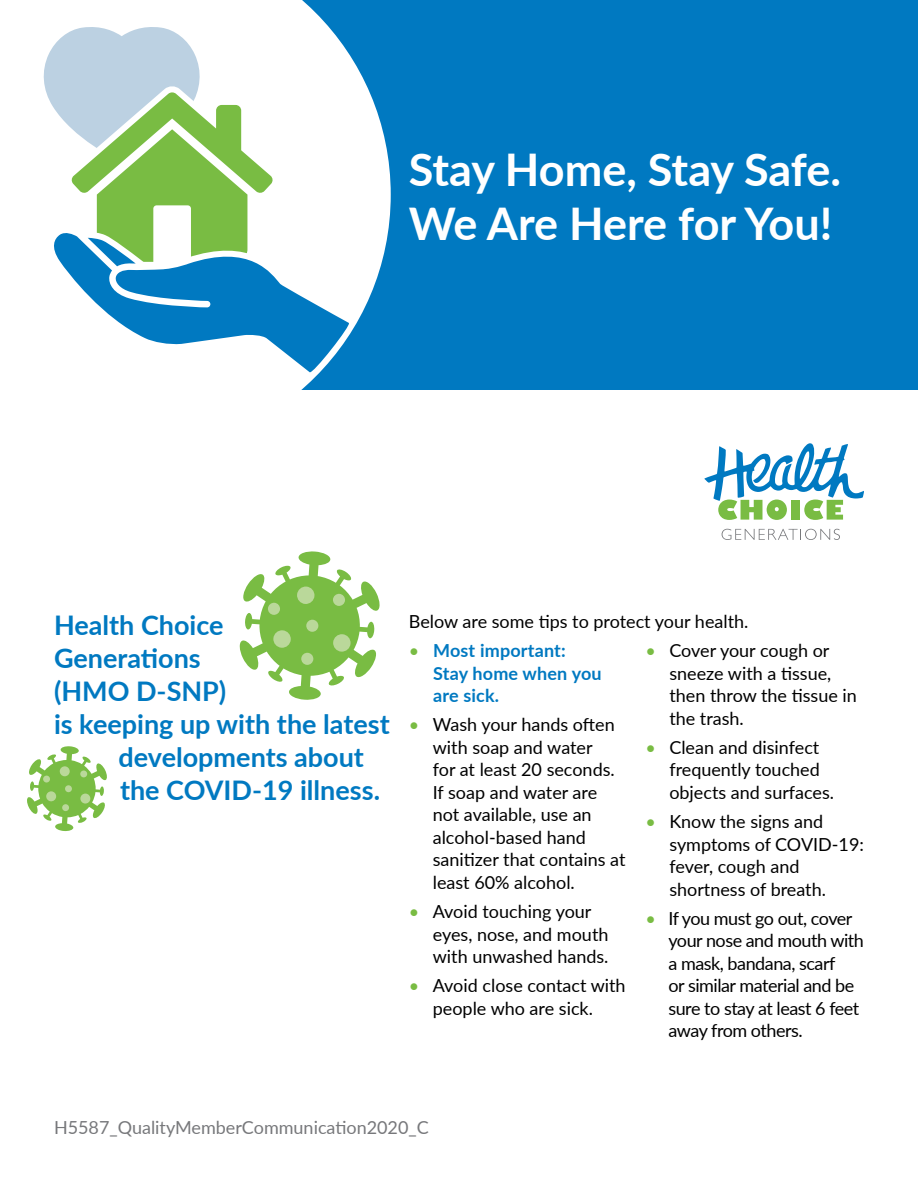
<style>
.page{position:relative;width:918px;height:1188px;background:#fff}
.page>*{position:absolute;margin:0;border:0;box-sizing:border-box;transform-origin:0 0}
.t1{font:700 45px "Lato";letter-spacing:-.015em;color:#fff}
.t2{font:700 27px "Lato";color:#0079c1}
.t3{font:18px/22.5px "Lato";color:#000}
.t4{font:18px/22.5px "Lato";letter-spacing:-.025em;color:#000}
.t5{font:18px "Lato";color:#77787b}
.t6{font:700 18px/22.5px "Lato";letter-spacing:.01em;color:#0079c1}
.s1{font-weight:400;color:#79bc43}
.s2{color:#79bc43}
</style>
<div class="page">
<div style="left:0;top:0;width:918px;height:389px;background:#0079c1"></div>
<svg style="left:0;top:0;width:391px;height:390px;fill:#fff"></svg>
<svg style="left:704px;top:443px;width:160px;height:77px"></svg>
<svg style="left:722px;top:529px;width:118px;height:11px"></svg>
<svg style="left:38px;top:227px;width:313px;height:157px;background:#e3f0f8"></svg>
<svg style="left:41px;top:25px;width:311px;height:350px"></svg>
<svg style="left:239px;top:551px;width:141px;height:149px"></svg>
<div style="left:297px;top:586px;width:18px;height:18px;background:#bad89a;border-radius:50%"></div>
<div style="left:333px;top:594px;width:12px;height:12px;background:#bad89a;border-radius:50%"></div>
<div style="left:301px;top:653px;width:13px;height:12px;background:#bad89a;border-radius:50%"></div>
<div style="left:306px;top:619px;width:13px;height:13px;background:#bad89a;border-radius:50%"></div>
<div style="left:268px;top:603px;width:12px;height:12px;background:#bad89a;border-radius:50%"></div>
<div style="left:273px;top:630px;width:18px;height:18px;background:#bad89a;border-radius:50%"></div>
<div style="left:333px;top:634px;width:18px;height:18px;background:#bad89a;border-radius:50%"></div>
<svg style="left:27px;top:746px;width:80px;height:85px"></svg>
<div style="left:60px;top:766px;width:10px;height:10px;background:#bad89a;border-radius:50%"></div>
<div style="left:80px;top:770px;width:7px;height:8px;background:#bad89a;border-radius:50%"></div>
<div style="left:62px;top:804px;width:7px;height:7px;background:#bad89a;border-radius:50%"></div>
<div style="left:65px;top:785px;width:7px;height:7px;background:#bad89a;border-radius:50%"></div>
<div style="left:43px;top:775px;width:7px;height:8px;background:#bad89a;border-radius:50%"></div>
<div style="left:46px;top:791px;width:10px;height:11px;background:#bad89a;border-radius:50%"></div>
<div style="left:80px;top:793px;width:11px;height:11px;background:#bad89a;border-radius:50%"></div>
<p class="t1" style="left:409px;top:136px;width:434px">Stay Home, Stay Safe.</p>
<p class="t1" style="left:409px;top:190px;width:425px">We Are Here for You!</p>
<p class="t2" style="left:54px;top:606px;width:171px">Health Choice</p>
<p class="t2" style="left:54px;top:639px;width:148px">Generations</p>
<p class="t2" style="left:54px;top:672px;width:174px">(HMO D-SNP)</p>
<p class="t2" style="left:54px;top:705px;width:337px">is keeping up with the latest</p>
<p class="t2" style="left:119px;top:738px;width:247px">developments about</p>
<p class="t2" style="left:120px;top:771px;width:262px">the COVID-19 illness.</p>
<p class="t3" style="left:409px;top:609px;width:341px">Below are some tips to protect your health.</p>
<p class="t6" style="left:433px;top:639px;width:170px;text-indent:-24px"><span class="s1">•</span> Most important:<br>Stay home when you are sick.</p>
<p class="t3" style="left:433px;top:713px;width:194px;text-indent:-24px"><span class="s2">•</span> Wash your hands often with soap and water<br>for at least 20 seconds.<br>If soap and water are not available, use an alcohol-based hand sanitizer that contains at least 60% alcohol.</p>
<p class="t3" style="left:433px;top:900px;width:177px;text-indent:-24px"><span class="s2">•</span> Avoid touching your eyes, nose, and mouth with unwashed hands.</p>
<p class="t3" style="left:409px;top:974px;width:218px;text-align:center"><span class="s2">•</span> Avoid close contact with people who are sick.</p>
<p class="t3" style="left:669px;top:639px;width:189px;text-indent:-24px"><span class="s2">•</span> Cover your cough or sneeze with a tissue, then throw the tissue in the trash.</p>
<p class="t3" style="left:669px;top:735px;width:166px;text-indent:-24px"><span class="s2">•</span> Clean and disinfect frequently touched objects and surfaces.</p>
<p class="t3" style="left:669px;top:810px;width:196px;text-indent:-24px"><span class="s2">•</span> Know the signs and symptoms of COVID-19: fever, cough and shortness of breath.</p>
<p class="t4" style="left:668px;top:906px;width:197px;text-indent:-23px"><span class="s2">•</span> If you must go out, cover your nose and mouth with a mask, bandana, scarf<br>or similar material and be sure to stay at least 6 feet away from others.</p>
<p class="t5" style="left:54px;top:1115px;width:376px">H5587_QualityMemberCommunication2020_C</p>
</div>
